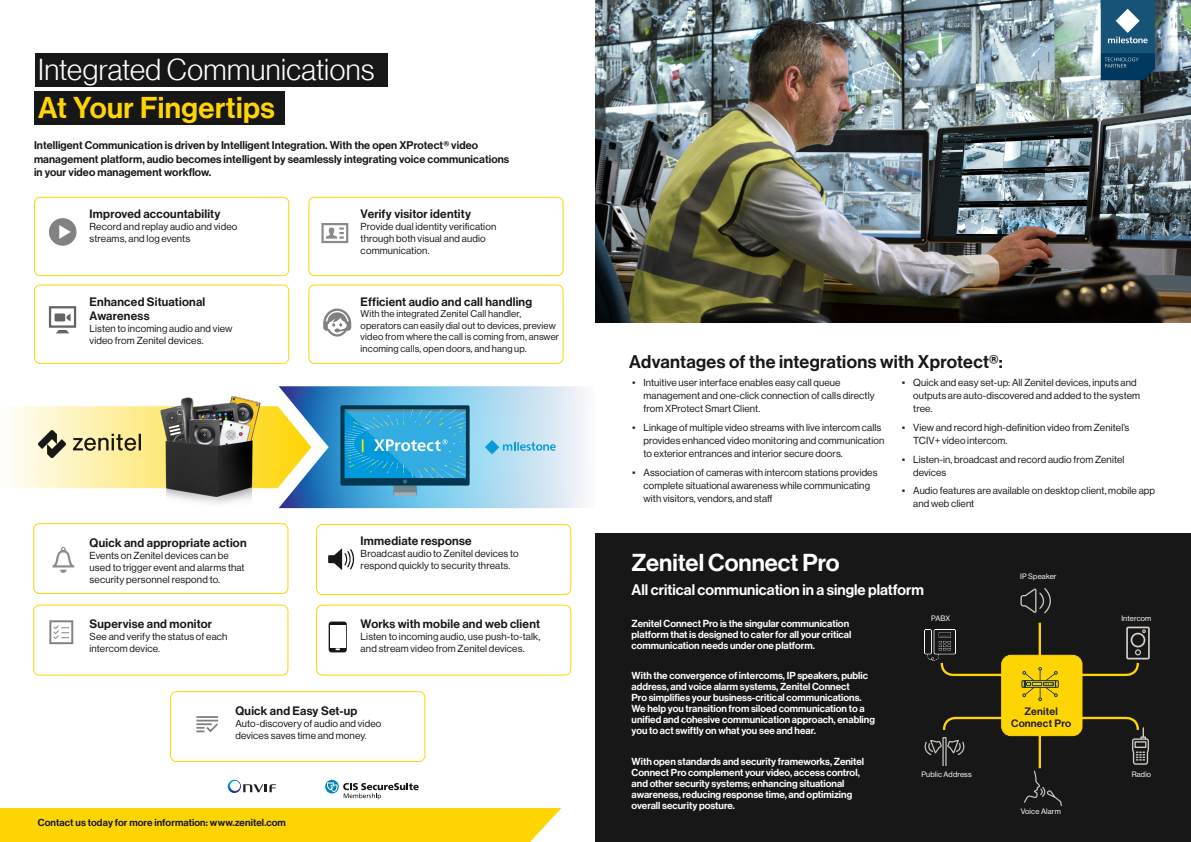
<style>
.page{position:relative;width:1191px;height:842px;background:#fff}
.page>*{position:absolute;margin:0;border:0;box-sizing:border-box;transform-origin:0 0}
.t1{font:29.5px "N Haas Grotesk DS Pro 45 Lt";letter-spacing:.015em;color:#fff}
.t2{font:29.5px "N Haas Grotesk DS Pro 65 Md";letter-spacing:.015em;color:#fed503}
.t3{font:24px "N Haas Grotesk DS Pro 65 Md";color:#fff}
.t4{font:18px "N Haas Grotesk DS Pro 65 Md";letter-spacing:.015em;color:#181717}
.t5{font:15px "N Haas Grotesk DS Pro 65 Md";color:#fff}
.t6{font:12px/14.4px "N Haas Grotesk DS Pro 65 Md";letter-spacing:.02em;color:#181717}
.t7{font:11px/13.2px "N Haas Grotesk DS Pro 65 Md";letter-spacing:.01em;color:#181717}
.t8{font:10.6px/12.7px "N Haas Grotesk DS Pro 65 Md";letter-spacing:.02em;color:#231f20;text-align:center}
.t9{font:10px/13px "N Haas Grotesk DS Pro 55 Rg";letter-spacing:.01em;color:#181717}
.t10{font:10px/11px "N Haas Grotesk DS Pro 65 Md";color:#fff}
.t11{font:10px "N Haas Grotesk DS Pro 65 Md";letter-spacing:.01em;color:#181717}
.t12{font:9.6px/11.5px "N Haas Grotesk DS Pro 55 Rg";letter-spacing:.015em;color:#181717}
.t13{font:7.7px "N Haas Grotesk DS Pro 55 Rg";letter-spacing:.02em;color:#fff}
.s1{font-family:"Arial"}
</style>
<div class="page">
<div style="left:35px;top:54px;width:352px;height:33px;background:#181717"></div>
<div style="left:35px;top:92px;width:250px;height:33px;background:#181717"></div>
<div style="left:0;top:808px;width:561px;height:34px;background:#fed503"></div>
<svg style="left:325px;top:780px;width:93px;height:19px"></svg>
<svg style="left:228px;top:780px;width:48px;height:13px"></svg>
<img style="left:595px;top:0;width:596px;height:322px">
<svg style="left:11px;top:386px;width:573px;height:122px"></svg>
<div style="left:170px;top:691px;width:255px;height:71px;border:1px solid #fed503;border-radius:6px"></div>
<svg style="left:196px;top:716px;width:22px;height:16px"></svg>
<div style="left:308px;top:284px;width:255px;height:80px;border:1px solid #fed503;border-radius:6px"></div>
<div style="left:34px;top:197px;width:255px;height:79px;border:1px solid #fed503;border-radius:6px"></div>
<svg style="left:49px;top:218px;width:27px;height:28px"></svg>
<div style="left:33px;top:605px;width:255px;height:70px;border:1px solid #fed503;border-radius:6px"></div>
<svg style="left:49px;top:620px;width:24px;height:24px"></svg>
<div style="left:34px;top:284px;width:255px;height:80px;border:1px solid #fed503;border-radius:6px"></div>
<svg style="left:323px;top:309px;width:28px;height:28px"></svg>
<div style="left:33px;top:523px;width:255px;height:71px;border:1px solid #fed503;border-radius:6px"></div>
<svg style="left:52px;top:547px;width:22px;height:26px"></svg>
<div style="left:316px;top:605px;width:255px;height:70px;border:1px solid #fed503;border-radius:6px"></div>
<div style="left:308px;top:197px;width:255px;height:79px;border:1px solid #fed503;border-radius:6px"></div>
<svg style="left:321px;top:223px;width:27px;height:20px"></svg>
<div style="left:316px;top:524px;width:255px;height:71px;border:1px solid #fed503;border-radius:6px"></div>
<svg style="left:328px;top:548px;width:27px;height:22px"></svg>
<svg style="left:49px;top:306px;width:27px;height:27px"></svg>
<svg style="left:329px;top:621px;width:18px;height:31px"></svg>
<div style="left:330px;top:625px;width:15px;height:22px;background:#fff"></div>
<img style="left:1092px;top:0;width:68px;height:87px">
<img style="left:161px;top:387px;width:108px;height:138px">
<img style="left:39px;top:430px;width:101px;height:27px">
<div style="left:595px;top:533px;width:596px;height:309px;background:#181717"></div>
<img style="left:1020px;top:588px;width:31px;height:26px">
<img style="left:1126px;top:626px;width:24px;height:34px">
<img style="left:1132px;top:727px;width:17px;height:38px">
<hr style="left:1038px;top:623px;width:3px;height:145px;background:#fed503">
<svg style="left:942px;top:716px;width:198px;height:16px"></svg>
<div style="left:1001px;top:655px;width:81px;height:81px;background:#fed503;border-radius:9px"></div>
<div style="left:1001px;top:655px;width:81px;height:81px;border:1px solid #fed503;border-radius:9px"></div>
<img style="left:924px;top:737px;width:41px;height:28px">
<img style="left:1024px;top:764px;width:38px;height:41px">
<img style="left:924px;top:629px;width:32px;height:31px">
<svg style="left:940px;top:660px;width:199px;height:41px"></svg>
<h1 class="t1" style="left:38px;top:53px;width:338px">Integrated Communications</h1>
<h1 class="t2" style="left:38px;top:91px;width:238px">At Your Fingertips</h1>
<p class="t7" style="left:34px;top:139px;width:477px">Intelligent Communication is driven by Intelligent Integration. With the open XProtect® video management platform, audio becomes intelligent by seamlessly integrating voice communications in your video management workflow.</p>
<p class="t6" style="left:90px;top:206px;width:132px">Improved accountability</p>
<p class="t9" style="left:90px;top:220px;width:149px;line-height:12px">Record and replay audio and video streams, and log events</p>
<p class="t6" style="left:90px;top:295px;width:117px">Enhanced Situational<br>Awareness</p>
<p class="t9" style="left:90px;top:323px;width:144px;line-height:12px">Listen to incoming audio and view video from Zenitel devices.</p>
<p class="t6" style="left:361px;top:206px;width:112px">Verify visitor identity</p>
<p class="t9" style="left:361px;top:220px;width:137px;line-height:12px">Provide dual identity verification through both visual and audio communication.</p>
<p class="t6" style="left:361px;top:295px;width:173px">Efficient audio and call handling</p>
<p class="t12" style="left:361px;top:308px;width:200px">With the integrated Zenitel Call handler, operators can easily dial out to devices, preview video from where the call is coming from, answer incoming calls, open doors, and hang up.</p>
<h3 class="t4" style="left:629px;top:351px;width:375px">Advantages of the integrations with Xprotect®:</h3>
<p class="t9" style="left:643px;top:376px;width:233px;text-indent:-11px"><span class="s1">▪</span> Intuitive user interface enables easy call queue management and one-click connection of calls directly from XProtect Smart Client.</p>
<p class="t9" style="left:643px;top:421px;width:242px;text-indent:-11px"><span class="s1">▪</span> Linkage of multiple video streams with live intercom calls provides enhanced video monitoring and communication to exterior entrances and interior secure doors.</p>
<p class="t9" style="left:643px;top:466px;width:235px;text-indent:-11px"><span class="s1">▪</span> Association of cameras with intercom stations provides complete situational awareness while communicating with visitors, vendors, and staff</p>
<p class="t9" style="left:913px;top:376px;width:228px;text-indent:-11px"><span class="s1">▪</span> Quick and easy set-up: All Zenitel devices, inputs and outputs are auto-discovered and added to the system tree.</p>
<p class="t9" style="left:913px;top:421px;width:218px;text-indent:-11px"><span class="s1">▪</span> View and record high-definition video from Zenitel’s<br>TCIV+ video intercom.</p>
<p class="t9" style="left:913px;top:453px;width:213px;text-indent:-11px"><span class="s1">▪</span> Listen-in, broadcast and record audio from Zenitel devices</p>
<p class="t9" style="left:913px;top:484px;width:243px;text-indent:-11px"><span class="s1">▪</span> Audio features are available on desktop client, mobile app and web client</p>
<p class="t6" style="left:361px;top:534px;width:112px">Immediate response</p>
<p class="t9" style="left:361px;top:547px;width:159px;line-height:12px">Broadcast audio to Zenitel devices to respond quickly to security threats.</p>
<h2 class="t3" style="left:631px;top:549px;width:210px">Zenitel Connect Pro</h2>
<h3 class="t5" style="left:631px;top:581px;width:294px">All critical communication in a single platform</h3>
<p class="t10" style="left:631px;top:618px;width:221px">Zenitel Connect Pro is the singular communication platform that is designed to cater for all your critical communication needs under one platform.</p>
<p class="t10" style="left:631px;top:670px;width:245px">With the convergence of intercoms, IP speakers, public address, and voice alarm systems, Zenitel Connect<br>Pro simplifies your business-critical communications.<br>We help you transition from siloed communication to a unified and cohesive communication approach, enabling you to act swiftly on what you see and hear.</p>
<p class="t10" style="left:631px;top:756px;width:234px">With open standards and security frameworks, Zenitel Connect Pro complement your video, access control, and other security systems; enhancing situational awareness, reducing response time, and optimizing overall security posture.</p>
<p class="t6" style="left:90px;top:535px;width:159px">Quick and appropriate action</p>
<p class="t9" style="left:90px;top:549px;width:157px;line-height:12px">Events on Zenitel devices can be used to trigger event and alarms that security personnel respond to.</p>
<p class="t13" style="left:1020px;top:572px;width:38px">IP Speaker</p>
<p class="t13" style="left:931px;top:614px;width:21px">PABX</p>
<p class="t13" style="left:1121px;top:614px;width:32px">Intercom</p>
<p class="t6" style="left:90px;top:617px;width:124px">Supervise and monitor</p>
<p class="t9" style="left:90px;top:631px;width:139px;line-height:12px">See and verify the status of each intercom device.</p>
<p class="t6" style="left:361px;top:617px;width:181px">Works with mobile and web client</p>
<p class="t9" style="left:361px;top:631px;width:181px;line-height:12px">Listen to incoming audio, use push-to-talk, and stream video from Zenitel devices.</p>
<p class="t6" style="left:235px;top:703px;width:124px">Quick and Easy Set-up</p>
<p class="t9" style="left:235px;top:717px;width:147px;line-height:12px">Auto-discovery of audio and video devices saves time and money.</p>
<p class="t8" style="left:1011px;top:705px;width:61px">Zenitel<br>Connect Pro</p>
<p class="t13" style="left:921px;top:769px;width:52px">Public Address</p>
<p class="t13" style="left:1131px;top:769px;width:21px">Radio</p>
<p class="t13" style="left:1020px;top:807px;width:41px">Voice Alarm</p>
<p class="t11" style="left:38px;top:817px;width:250px">Contact us today for more information: www.zenitel.com</p>
</div>
